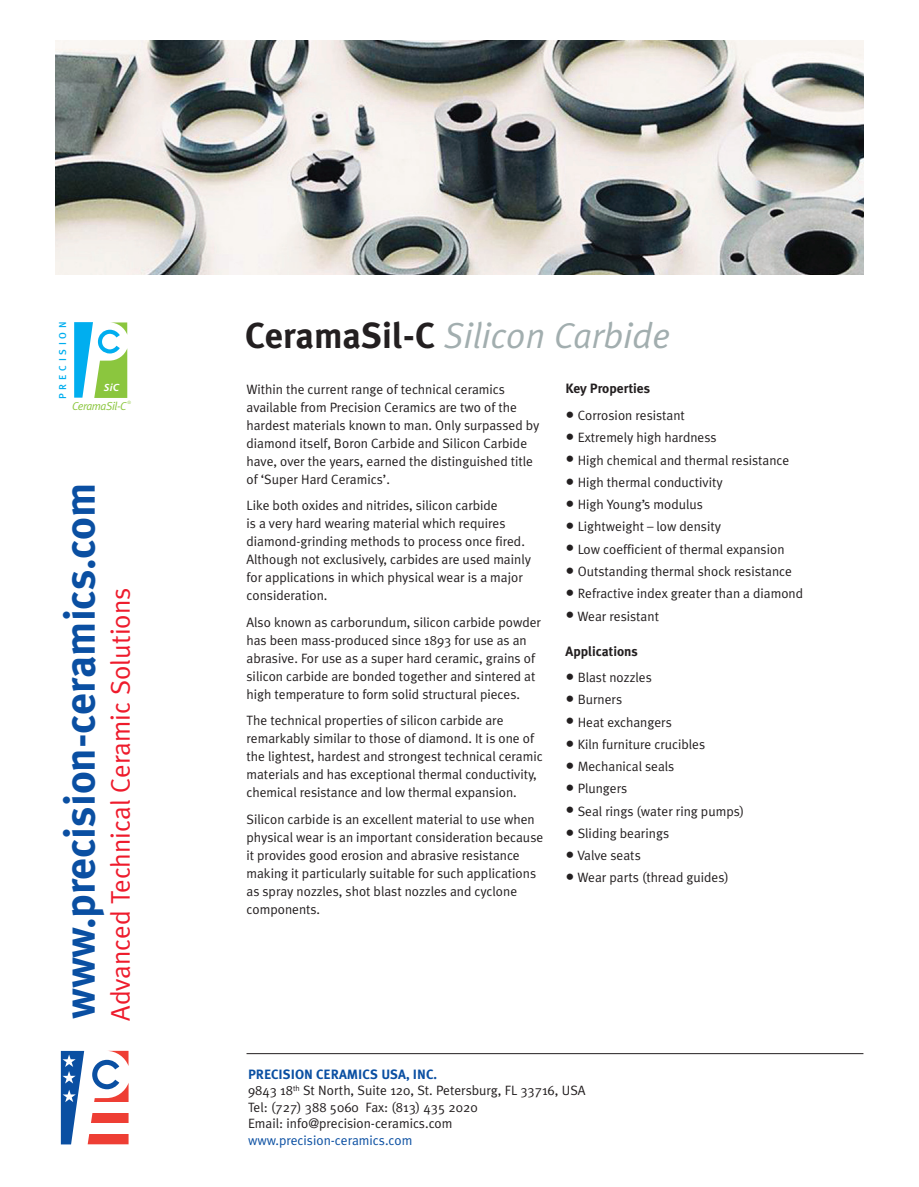
<style>
.page{position:relative;width:919px;height:1187px;background:#fff}
.page>*{position:absolute;margin:0;border:0;box-sizing:border-box;transform-origin:0 0}
.t1{font:700 43.2px "Meta Plus";color:#0a4fa2}
.t2{font:italic 36px "Meta Plus Normal";color:#a2aeaf}
.t3{font:27px "Meta Plus Normal";color:#ee1b2c}
.t4{font:13.5px/18px "Meta Plus Normal";color:#231f20}
.t5{font:13.5px "Meta Plus Normal";color:#0a4fa2}
.t6{font:700 13.5px "Meta Plus";color:#231f20}
.t7{font:700 13.5px "Meta Plus";color:#0a4fa2}
.t8{font:italic 11.55px "Meta Plus Normal";letter-spacing:-.035em;color:#8bc63e}
.t9{font:italic 700 10.2px "Frutiger";color:#fff}
.t10{font:500 10.05px "Meta Plus";letter-spacing:.37em;color:#00aeef}
.t11{font:4.5px "Meta Plus Normal";color:#8bc63e}
.s1{font-family:"Meta Plus";font-weight:700;font-style:normal;color:#231f20}
.s2{font-family:"Frutiger";font-weight:900;font-size:18px}
</style>
<div class="page">
<hr style="left:246px;top:1053px;width:617px;height:1px;background:#231f20">
<img style="left:55px;top:40px;width:808px;height:234px">
<svg style="left:74px;top:322px;width:53px;height:76px"></svg>
<svg style="left:61px;top:1050px;width:67px;height:94px"></svg>
<div style="left:79px;top:1123px;width:50px;height:10px;background:#fff"></div>
<div style="left:80px;top:1102px;width:49px;height:10px;background:#fff"></div>
<p class="t10" style="left:57px;top:399px;width:79px;rotate:-90deg">PRECISION</p>
<p class="t9" style="left:104px;top:382px;width:17px">SiC</p>
<p class="t8" style="left:72px;top:399px;width:56px">CeramaSil-C</p>
<p class="t11" style="left:127px;top:400px;width:5px">®</p>
<h1 class="t1" style="left:55px;top:1019px;width:538px;rotate:-90deg">www.precision-ceramics.com</h1>
<h3 class="t3" style="left:105px;top:1020px;width:434px;rotate:-90deg">Advanced Technical Ceramic Solutions</h3>
<h2 class="t2" style="left:245px;top:314px;width:427px"><span class="s1">CeramaSil-C</span> Silicon Carbide</h2>
<p class="t4" style="left:246px;top:380px;width:294px">Within the current range of technical ceramics available from Precision Ceramics are two of the hardest materials known to man. Only surpassed by diamond itself, Boron Carbide and Silicon Carbide have, over the years, earned the distinguished title of ‘Super Hard Ceramics’.</p>
<p class="t4" style="left:246px;top:496px;width:286px">Like both oxides and nitrides, silicon carbide<br>is a very hard wearing material which requires diamond-grinding methods to process once fired.<br>Although not exclusively, carbides are used mainly for applications in which physical wear is a major consideration.</p>
<p class="t4" style="left:246px;top:612px;width:296px">Also known as carborundum, silicon carbide powder has been mass-produced since 1893 for use as an abrasive. For use as a super hard ceramic, grains of silicon carbide are bonded together and sintered at high temperature to form solid structural pieces.</p>
<p class="t4" style="left:246px;top:711px;width:298px">The technical properties of silicon carbide are remarkably similar to those of diamond. It is one of the lightest, hardest and strongest technical ceramic materials and has exceptional thermal conductivity, chemical resistance and low thermal expansion.</p>
<p class="t4" style="left:246px;top:809px;width:298px">Silicon carbide is an excellent material to use when physical wear is an important consideration because it provides good erosion and abrasive resistance making it particularly suitable for such applications as spray nozzles, shot blast nozzles and cyclone components.</p>
<p class="t6" style="left:565px;top:381px;width:86px">Key Properties</p>
<p class="t4" style="left:565px;top:406px;width:121px"><span class="s2">•</span> Corrosion resistant</p>
<p class="t4" style="left:565px;top:428px;width:152px"><span class="s2">•</span> Extremely high hardness</p>
<p class="t4" style="left:565px;top:451px;width:225px"><span class="s2">•</span> High chemical and thermal resistance</p>
<p class="t4" style="left:565px;top:473px;width:159px"><span class="s2">•</span> High thermal conductivity</p>
<p class="t4" style="left:565px;top:495px;width:139px"><span class="s2">•</span> High Young’s modulus</p>
<p class="t4" style="left:565px;top:517px;width:157px"><span class="s2">•</span> Lightweight – low density</p>
<p class="t4" style="left:565px;top:540px;width:220px"><span class="s2">•</span> Low coefficient of thermal expansion</p>
<p class="t4" style="left:565px;top:562px;width:228px"><span class="s2">•</span> Outstanding thermal shock resistance</p>
<p class="t4" style="left:565px;top:584px;width:239px"><span class="s2">•</span> Refractive index greater than a diamond</p>
<p class="t4" style="left:565px;top:606px;width:95px"><span class="s2">•</span> Wear resistant</p>
<p class="t6" style="left:565px;top:643px;width:74px">Applications</p>
<p class="t4" style="left:565px;top:668px;width:88px"><span class="s2">•</span> Blast nozzles</p>
<p class="t4" style="left:565px;top:690px;width:58px"><span class="s2">•</span> Burners</p>
<p class="t4" style="left:565px;top:712px;width:108px"><span class="s2">•</span> Heat exchangers</p>
<p class="t4" style="left:565px;top:735px;width:141px"><span class="s2">•</span> Kiln furniture crucibles</p>
<p class="t4" style="left:565px;top:757px;width:110px"><span class="s2">•</span> Mechanical seals</p>
<p class="t4" style="left:565px;top:779px;width:63px"><span class="s2">•</span> Plungers</p>
<p class="t4" style="left:565px;top:801px;width:180px"><span class="s2">•</span> Seal rings (water ring pumps)</p>
<p class="t4" style="left:565px;top:824px;width:105px"><span class="s2">•</span> Sliding bearings</p>
<p class="t4" style="left:565px;top:846px;width:77px"><span class="s2">•</span> Valve seats</p>
<p class="t4" style="left:565px;top:868px;width:165px"><span class="s2">•</span> Wear parts (thread guides)</p>
<p class="t7" style="left:248px;top:1066px;width:190px">Precision Ceramics USA, I nc.</p>
<p class="t4" style="left:248px;top:1082px;width:339px;line-height:16.5px">9843 18<sup>th</sup> St North, Suite 120, St. Petersburg, FL 33716, USA<br>Tel: (727) 388 5060 Fax: (813) 435 2020<br>Email: info@precision-ceramics.com</p>
<p class="t5" style="left:248px;top:1132px;width:166px">www.precision-ceramics.com</p>
</div>
